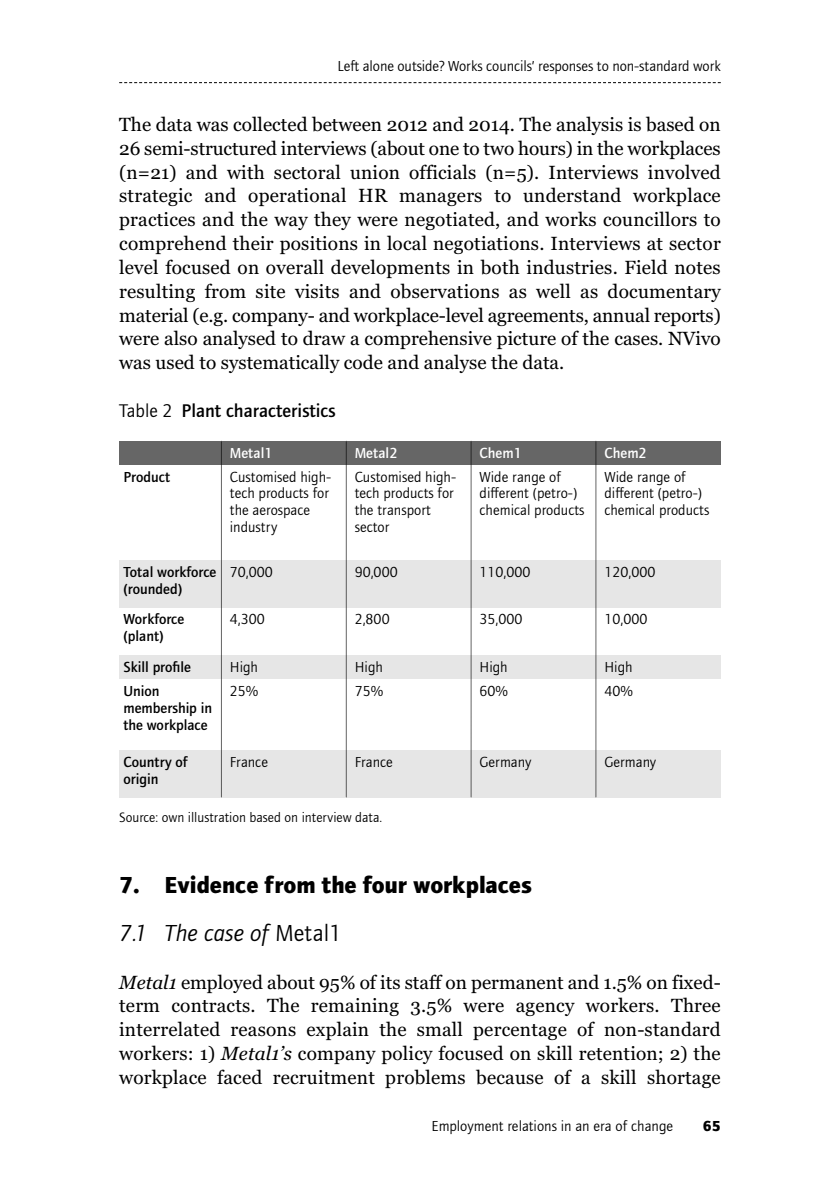
<style>
.page{position:relative;width:840px;height:1191px;background:#fff}
.page>*{position:absolute;margin:0;border:0;box-sizing:border-box;transform-origin:0 0}
.t1{font:700 24px/47.6px "Foundry Journal";color:#000}
.t2{font:19px/23.8px "Georgia";letter-spacing:.005em;color:#000;text-align:justify}
.t3{font:500 19px "Foundry Journal";color:#000}
.t4{font:15px/16.8px "Foundry Journal";color:#000}
.t5{font:500 15px/16.8px "Foundry Journal";color:#000}
.t6{font:500 15px "Foundry Journal";color:#fff}
.t7{font:700 15px "Foundry Journal";color:#000}
.t8{font:14px "Foundry Journal";color:#000}
.s1{font-weight:400}
.s2{font-weight:400;font-style:italic}
.s3{font-style:italic}
</style>
<div class="page">
<svg style="left:119px;top:82px;width:601px;height:1px"></svg>
<div style="left:119px;top:441px;width:601px;height:23px;background:#666"></div>
<div style="left:119px;top:750px;width:601px;height:48px;background:#e6e6e6"></div>
<div style="left:119px;top:655px;width:601px;height:24px;background:#e6e6e6"></div>
<div style="left:119px;top:560px;width:601px;height:47px;background:#e6e6e6"></div>
<svg style="left:221px;top:441px;width:1px;height:357px"></svg>
<svg style="left:345px;top:441px;width:2px;height:357px"></svg>
<svg style="left:470px;top:441px;width:1px;height:357px"></svg>
<svg style="left:595px;top:441px;width:1px;height:357px"></svg>
<p class="t4" style="left:337px;top:59px;width:384px">Left alone outside? Works councils’ responses to non-standard work</p>
<p class="t2" style="left:119px;top:113px;width:602px">The data was collected between 2012 and 2014. The analysis is based on 26 semi-structured interviews (about one to two hours) in the workplaces (n=21) and with sectoral union officials (n=5). Interviews involved strategic and operational HR managers to understand workplace practices and the way they were negotiated, and works councillors to comprehend their positions in local negotiations. Interviews at sector level focused on overall developments in both industries. Field notes resulting from site visits and observations as well as documentary material (e.g. company- and workplace-level agreements, annual reports) were also analysed to draw a comprehensive picture of the cases. NVivo was used to systematically code and analyse the data.</p>
<p class="t3" style="left:119px;top:404px;width:218px"><span class="s1">Table 2</span> Plant characteristics</p>
<p class="t5" style="left:123px;top:469px;width:48px">Product</p>
<p class="t5" style="left:123px;top:565px;width:94px">Total workforce (rounded)</p>
<p class="t5" style="left:123px;top:612px;width:62px">Workforce (plant)</p>
<p class="t5" style="left:123px;top:656px;width:69px;line-height:23.8px">Skill profile<br>Union</p>
<p class="t5" style="left:123px;top:701px;width:90px">membership in the workplace</p>
<p class="t5" style="left:123px;top:755px;width:66px">Country of origin</p>
<p class="t6" style="left:230px;top:448px;width:44px">Metal1</p>
<p class="t4" style="left:230px;top:469px;width:103px">Customised high&shy;tech products for the aerospace industry</p>
<p class="t4" style="left:230px;top:565px;width:44px">70,000</p>
<p class="t4" style="left:230px;top:612px;width:36px">4,300</p>
<p class="t4" style="left:230px;top:656px;width:30px;line-height:23.8px">High<br>25%</p>
<p class="t4" style="left:230px;top:755px;width:40px">France</p>
<p class="t6" style="left:354px;top:448px;width:44px">Metal2</p>
<p class="t4" style="left:354px;top:469px;width:103px">Customised high&shy;tech products for the transport sector</p>
<p class="t4" style="left:354px;top:565px;width:44px">90,000</p>
<p class="t4" style="left:354px;top:612px;width:36px">2,800</p>
<p class="t4" style="left:354px;top:656px;width:30px;line-height:23.8px">High<br>75%</p>
<p class="t4" style="left:354px;top:755px;width:40px">France</p>
<p class="t8" style="left:119px;top:812px;width:264px">Source: own illustration based on interview data.</p>
<p class="t6" style="left:479px;top:448px;width:44px">Chem1</p>
<p class="t4" style="left:479px;top:469px;width:106px">Wide range of different (petro-) chemical products</p>
<p class="t4" style="left:479px;top:565px;width:52px">110,000</p>
<p class="t4" style="left:479px;top:612px;width:44px">35,000</p>
<p class="t4" style="left:479px;top:656px;width:30px;line-height:23.8px">High<br>60%</p>
<p class="t6" style="left:604px;top:448px;width:44px">Chem2</p>
<p class="t4" style="left:604px;top:469px;width:106px">Wide range of different (petro-) chemical products</p>
<p class="t4" style="left:604px;top:565px;width:52px">120,000</p>
<p class="t4" style="left:604px;top:612px;width:44px">10,000</p>
<p class="t4" style="left:604px;top:656px;width:30px;line-height:23.8px">High<br>40%</p>
<p class="t4" style="left:479px;top:755px;width:53px">Germany</p>
<p class="t4" style="left:604px;top:755px;width:53px">Germany</p>
<p class="t1" style="left:119px;top:864px;width:414px">7. Evidence from the four workplaces<br><span class="s2">7.1 The case of</span> <span class="s1">Metal1</span></p>
<p class="t2" style="left:119px;top:970px;width:602px"><span class="s3">Metal1</span> employed about 95% of its staff on permanent and 1.5% on fixed&shy;term contracts. The remaining 3.5% were agency workers. Three interrelated reasons explain the small percentage of non-standard workers: 1) <span class="s3">Metal1’s</span> company policy focused on skill retention; 2) the workplace faced recruitment problems because of a skill shortage</p>
<p class="t4" style="left:431px;top:1119px;width:243px">Employment relations in an era of change</p>
<p class="t7" style="left:702px;top:1121px;width:19px">65</p>
</div>
